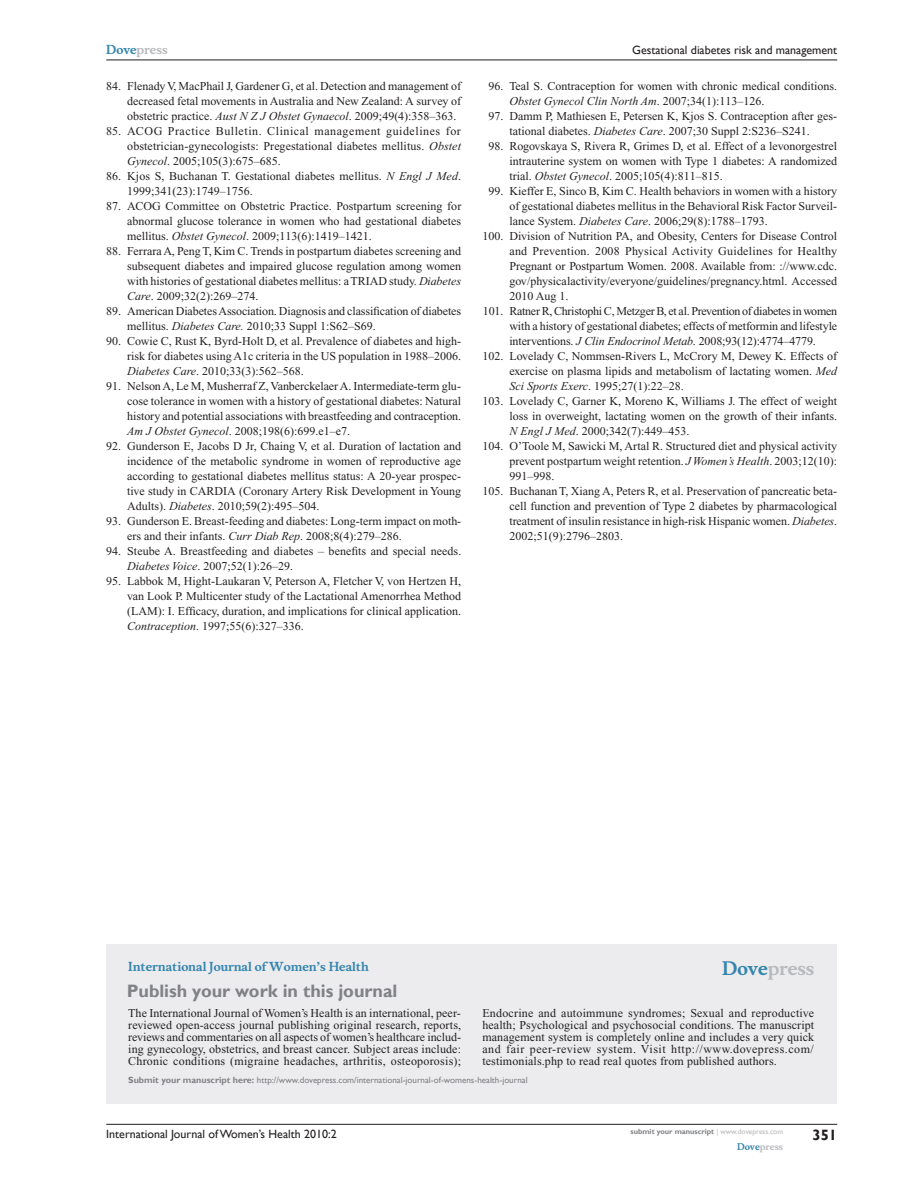
<style>
.page{position:relative;width:918px;height:1188px;background:#fff}
.page>*{position:absolute;margin:0;border:0;box-sizing:border-box;transform-origin:0 0}
.t1{font:700 18px "Gill Sans";color:#808285}
.t2{font:700 18px "Musee";color:#b8b9bc}
.t3{font:700 15px "Gill Sans";color:#231f20}
.t4{font:12px/15px "Times New Roman";color:#231f20;text-align:justify}
.t5{font:12px "Gill Sans";color:#231f20}
.t6{font:12px "Times New Roman";letter-spacing:-.025em;color:#231f20}
.t7{font:12px "Times New Roman";letter-spacing:.025em;color:#231f20}
.t8{font:700 12px "Musee";color:#3485ae}
.t9{font:700 12px "Musee";color:#b8b9bc}
.t10{font:9px "Gill Sans";color:#808285}
.t11{font:700 9px "Musee";color:#b8b9bc}
.t12{font:700 7.5px "Gill Sans";color:#808285}
.s1{color:#3485ae}
.s2{font-style:italic}
.s3{font-weight:700}
.s4{font-weight:400;color:#b8b9bc}
</style>
<div class="page">
<div style="left:106px;top:944px;width:731px;height:159px;background:#ececee"></div>
<hr style="left:106px;top:1124px;width:731px;height:1px;background:#231f20">
<hr style="left:106px;top:60px;width:731px;height:1px;background:#231f20">
<p class="t9" style="left:106px;top:43px;width:63px"><span class="s1">Dove</span>press</p>
<p class="t4" style="left:127px;top:79px;width:335px;text-indent:-21px">84. Flenady V, MacPhail J, Gardener G, et al. Detection and management of decreased fetal movements in Australia and New Zealand: A survey of obstetric practice. <span class="s2">Aust N Z J Obstet Gynaecol</span>. 2009;49(4):358–363.</p>
<p class="t4" style="left:127px;top:124px;width:335px;text-indent:-21px">85. ACOG Practice Bulletin. Clinical management guidelines for obstetrician-gynecologists: Pregestational diabetes mellitus. <span class="s2">Obstet Gynecol</span>. 2005;105(3):675–685.</p>
<p class="t4" style="left:127px;top:169px;width:335px;text-indent:-21px">86. Kjos S, Buchanan T. Gestational diabetes mellitus. <span class="s2">N Engl J Med</span>.<br>1999;341(23):1749–1756.</p>
<p class="t4" style="left:127px;top:199px;width:336px;text-indent:-21px">87. ACOG Committee on Obstetric Practice. Postpartum screening for abnormal glucose tolerance in women who had gestational diabetes mellitus. <span class="s2">Obstet Gynecol</span>. 2009;113(6):1419–1421.</p>
<p class="t4" style="left:127px;top:244px;width:335px;text-indent:-21px">88. Ferrara A, Peng T, Kim C. Trends in postpartum diabetes screening and subsequent diabetes and impaired glucose regulation among women with histories of gestational diabetes mellitus: a TRIAD study. <span class="s2">Diabetes Care</span>. 2009;32(2):269–274.</p>
<p class="t4" style="left:127px;top:304px;width:335px;text-indent:-21px">89. American Diabetes Association. Diagnosis and classification of diabetes mellitus. <span class="s2">Diabetes Care.</span> 2010;33 Suppl 1:S62–S69.</p>
<p class="t4" style="left:127px;top:334px;width:335px;text-indent:-21px">90. Cowie C, Rust K, Byrd-Holt D, et al. Prevalence of diabetes and high&shy;risk for diabetes using A1c criteria in the US population in 1988–2006.<br><span class="s2">Diabetes Care</span>. 2010;33(3):562–568.</p>
<p class="t4" style="left:127px;top:379px;width:335px;text-indent:-21px">91. Nelson A, Le M, Musherraf Z, Vanberckelaer A. Intermediate-term glu&shy;cose tolerance in women with a history of gestational diabetes: Natural history and potential associations with breastfeeding and contraception.<br><span class="s2">Am J Obstet Gynecol</span>. 2008;198(6):699.e1–e7.</p>
<p class="t4" style="left:127px;top:439px;width:335px;text-indent:-21px">92. Gunderson E, Jacobs D Jr, Chaing V, et al. Duration of lactation and incidence of the metabolic syndrome in women of reproductive age according to gestational diabetes mellitus status: A 20-year prospec&shy;tive study in CARDIA (Coronary Artery Risk Development in Young Adults). <span class="s2">Diabetes</span>. 2010;59(2):495–504.</p>
<p class="t4" style="left:127px;top:514px;width:335px;text-indent:-21px">93. Gunderson E. Breast-feeding and diabetes: Long-term impact on moth&shy;ers and their infants. <span class="s2">Curr Diab Rep</span>. 2008;8(4):279–286.</p>
<p class="t4" style="left:127px;top:544px;width:336px;text-indent:-21px">94. Steube A. Breastfeeding and diabetes – benefits and special needs.<br><span class="s2">Diabetes Voice</span>. 2007;52(1):26–29.</p>
<p class="t4" style="left:127px;top:574px;width:335px;text-indent:-21px">95. Labbok M, Hight-Laukaran V, Peterson A, Fletcher V, von Hertzen H, van Look P. Multicenter study of the Lactational Amenorrhea Method (LAM): I. Efficacy, duration, and implications for clinical application.<br><span class="s2">Contraception</span>. 1997;55(6):327–336.</p>
<p class="t5" style="left:632px;top:43px;width:207px">Gestational diabetes risk and management</p>
<p class="t4" style="left:509px;top:79px;width:329px;text-indent:-21px">96. Teal S. Contraception for women with chronic medical conditions.<br><span class="s2">Obstet Gynecol Clin North Am</span>. 2007;34(1):113–126.</p>
<p class="t4" style="left:488px;top:109px;width:350px;text-align:center">97. Damm P, Mathiesen E, Petersen K, Kjos S. Contraception after ges&shy;tational diabetes. <span class="s2">Diabetes Care</span>. 2007;30 Suppl 2:S236–S241.</p>
<p class="t4" style="left:509px;top:139px;width:329px;text-indent:-21px">98. Rogovskaya S, Rivera R, Grimes D, et al. Effect of a levonorgestrel intrauterine system on women with Type 1 diabetes: A randomized trial. <span class="s2">Obstet Gynecol</span>. 2005;105(4):811–815.</p>
<p class="t4" style="left:488px;top:184px;width:350px">99. Kieffer E, Sinco B, Kim C. Health behaviors in women with a history</p>
<p class="t4" style="left:509px;top:199px;width:329px">of gestational diabetes mellitus in the Behavioral Risk Factor Surveil-</p>
<p class="t4" style="left:509px;top:214px;width:260px">lance System. <span class="s2">Diabetes Care</span>. 2006;29(8):1788–1793.</p>
<p class="t4" style="left:482px;top:229px;width:356px">100. Division of Nutrition PA, and Obesity, Centers for Disease Control</p>
<p class="t7" style="left:509px;top:245px;width:329px">and Prevention. 2008 Physical Activity Guidelines for Healthy</p>
<p class="t4" style="left:509px;top:259px;width:329px">Pregnant or Postpartum Women. 2008. Available from: ://www.cdc.</p>
<p class="t4" style="left:509px;top:274px;width:329px">gov/physicalactivity/everyone/guidelines/pregnancy.html. Accessed</p>
<p class="t4" style="left:509px;top:289px;width:61px">2010 Aug 1.</p>
<p class="t6" style="left:483px;top:305px;width:356px">101. Ratner R, Christophi C, Metzger B, et al. Prevention of diabetes in women</p>
<p class="t4" style="left:509px;top:319px;width:329px">with a history of gestational diabetes; effects of metformin and lifestyle</p>
<p class="t4" style="left:509px;top:334px;width:308px">interventions. <span class="s2">J Clin Endocrinol Metab</span>. 2008;93(12):4774–4779.</p>
<p class="t4" style="left:482px;top:349px;width:356px">102. Lovelady C, Nommsen-Rivers L, McCrory M, Dewey K. Effects of</p>
<p class="t4" style="left:509px;top:364px;width:329px">exercise on plasma lipids and metabolism of lactating women. <span class="s2">Med</span></p>
<p class="t4" style="left:509px;top:379px;width:176px"><span class="s2">Sci Sports Exerc</span>. 1995;27(1):22–28.</p>
<p class="t4" style="left:482px;top:394px;width:356px">103. Lovelady C, Garner K, Moreno K, Williams J. The effect of weight</p>
<p class="t4" style="left:509px;top:409px;width:329px">loss in overweight, lactating women on the growth of their infants.</p>
<p class="t4" style="left:509px;top:424px;width:181px"><span class="s2">N Engl J Med</span>. 2000;342(7):449–453.</p>
<p class="t4" style="left:482px;top:439px;width:356px">104. O’Toole M, Sawicki M, Artal R. Structured diet and physical activity</p>
<p class="t4" style="left:509px;top:454px;width:329px">prevent postpartum weight retention. <span class="s2">J Women’s Health</span>. 2003;12(10):</p>
<p class="t4" style="left:509px;top:469px;width:46px">991–998.</p>
<p class="t4" style="left:482px;top:484px;width:356px">105. Buchanan T, Xiang A, Peters R, et al. Preservation of pancreatic beta-</p>
<p class="t4" style="left:509px;top:499px;width:329px">cell function and prevention of Type 2 diabetes by pharmacological</p>
<p class="t4" style="left:509px;top:514px;width:329px">treatment of insulin resistance in high-risk Hispanic women. <span class="s2">Diabetes</span>.</p>
<p class="t4" style="left:509px;top:529px;width:115px">2002;51(9):2796–2803.</p>
<p class="t8" style="left:128px;top:959px;width:242px">International Journal of Women’s Health</p>
<h1 class="t1" style="left:127px;top:980px;width:272px">Publish your work in this journal</h1>
<h1 class="t2" style="left:722px;top:958px;width:94px"><span class="s1">Dove</span>press</h1>
<p class="t4" style="left:128px;top:1007px;width:334px;line-height:12px">The International Journal of Women’s Health is an international, peer&shy;reviewed open-access journal publishing original research, reports, reviews and commentaries on all aspects of women’s healthcare includ&shy;ing gynecology, obstetrics, and breast cancer. Subject areas include:<br>Chronic conditions (migraine headaches, arthritis, osteoporosis);</p>
<p class="t4" style="left:482px;top:1007px;width:333px;line-height:12px">Endocrine and autoimmune syndromes; Sexual and reproductive health; Psychological and psychosocial conditions. The manuscript management system is completely online and includes a very quick and fair peer-review system. Visit http://www.dovepress.com/ testimonials.php to read real quotes from published authors.</p>
<p class="t10" style="left:128px;top:1075px;width:401px"><span class="s3">Submit your manuscript here:</span> http://www.dovepress.com/international-journal-of-womens-health-journal</p>
<p class="t5" style="left:106px;top:1127px;width:232px">International Journal of Women’s Health 2010:2</p>
<p class="t12" style="left:631px;top:1127px;width:154px">submit your manuscript <span class="s4">| www.dovepress.com</span></p>
<p class="t11" style="left:737px;top:1141px;width:48px"><span class="s1">Dove</span>press</p>
<p class="t3" style="left:812px;top:1126px;width:26px">351</p>
</div>
